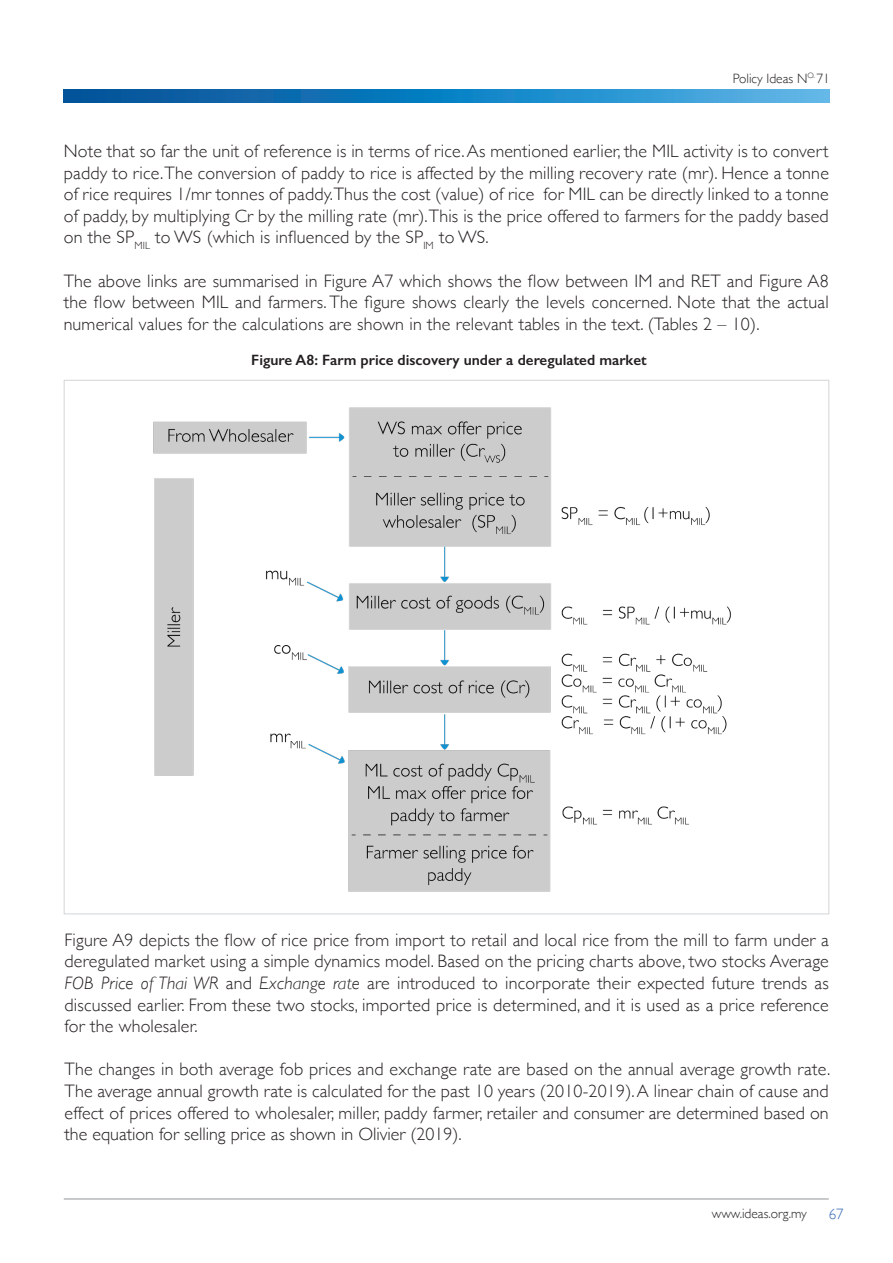
<style>
.page{position:relative;width:893px;height:1263px;background:#fff}
.page>*{position:absolute;margin:0;border:0;box-sizing:border-box;transform-origin:0 0}
.t1{font:300 18px/21.6px "Gill Sans";letter-spacing:.01em;color:#231f20;text-align:justify}
.t2{font:600 15px "Gill Sans";color:#231f20}
.t3{font:300 15px "Gill Sans";color:#3267b2}
.t4{font:300 13.5px "Gill Sans";color:#231f20}
.s1{font-style:italic}
</style>
<div class="page">
<svg style="left:64px;top:89px;width:765px;height:14px;background:#1f81c0"></svg>
<hr style="left:64px;top:1198px;width:765px;height:1px;background:#939598">
<img style="left:153px;top:407px;width:578px;height:485px">
<p class="t4" style="left:733px;top:68px;width:98px">Policy Ideas N<sup>O.</sup> 71</p>
<p class="t1" style="left:64px;top:139px;width:767px">Note that so far the unit of reference is in terms of rice. As mentioned earlier, the MIL activity is to convert paddy to rice. The conversion of paddy to rice is affected by the milling recovery rate (mr). Hence a tonne of rice requires 1/mr tonnes of paddy.Thus the cost (value) of rice for MIL can be directly linked to a tonne of paddy, by multiplying Cr by the milling rate (mr). This is the price offered to farmers for the paddy based on the SP<sub>MIL</sub> to WS (which is influenced by the SP<sub>IM</sub> to WS.</p>
<p class="t1" style="left:64px;top:269px;width:766px">The above links are summarised in Figure A7 which shows the flow between IM and RET and Figure A8 the flow between MIL and farmers. The figure shows clearly the levels concerned. Note that the actual numerical values for the calculations are shown in the relevant tables in the text. (Tables 2 – 10).</p>
<p class="t2" style="left:251px;top:351px;width:397px">Figure A8: Farm price discovery under a deregulated market</p>
<p class="t1" style="left:65px;top:928px;width:766px">Figure A9 depicts the flow of rice price from import to retail and local rice from the mill to farm under a deregulated market using a simple dynamics model. Based on the pricing charts above, two stocks Average <span class="s1">FOB Price of Thai WR</span> and <span class="s1">Exchange rate</span> are introduced to incorporate their expected future trends as discussed earlier. From these two stocks, imported price is determined, and it is used as a price reference for the wholesaler.</p>
<p class="t1" style="left:65px;top:1058px;width:767px">The changes in both average fob prices and exchange rate are based on the annual average growth rate.<br>The average annual growth rate is calculated for the past 10 years (2010-2019). A linear chain of cause and effect of prices offered to wholesaler, miller, paddy farmer, retailer and consumer are determined based on the equation for selling price as shown in Olivier (2019).</p>
<p class="t4" style="left:712px;top:1203px;width:97px">www.ideas.org.my</p>
<p class="t3" style="left:829px;top:1202px;width:16px">67</p>
</div>
